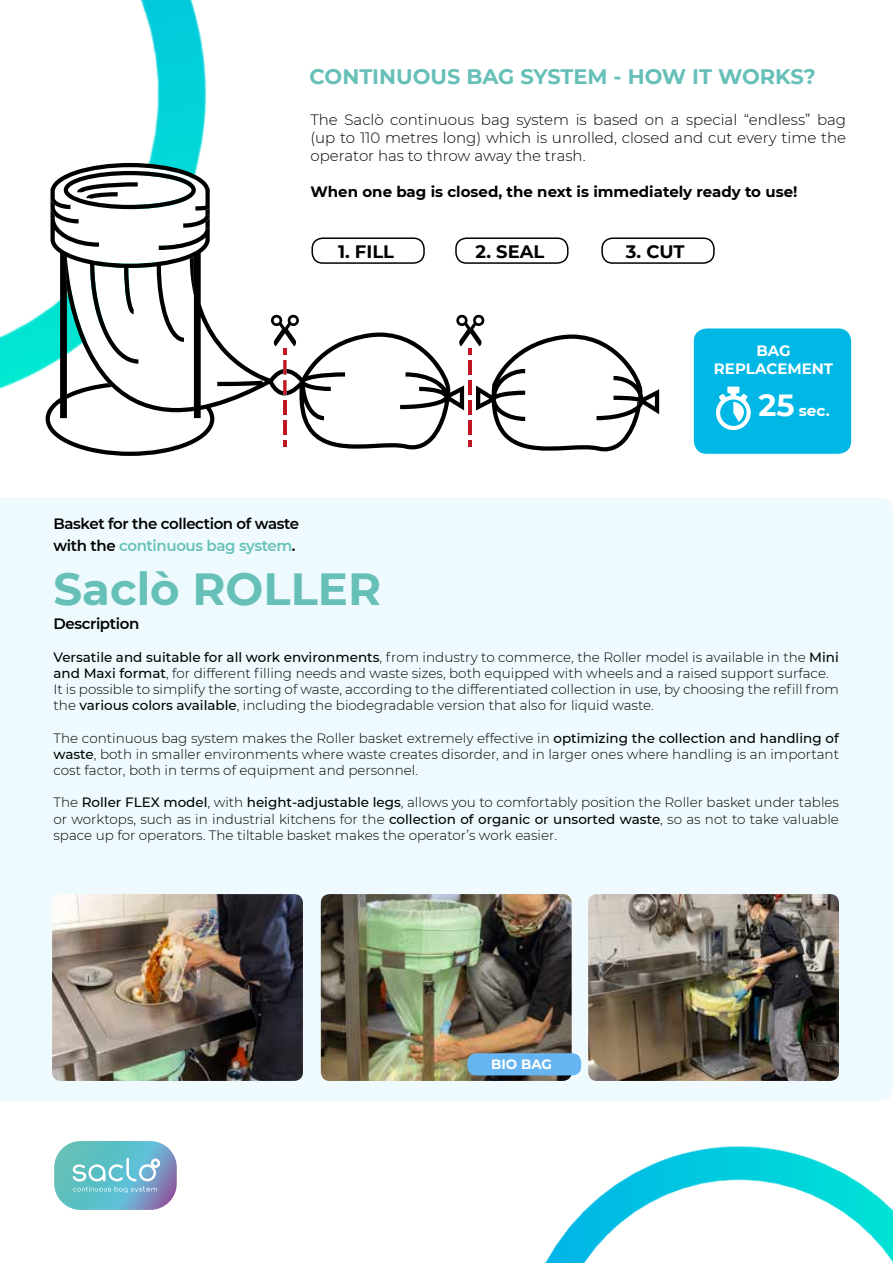
<style>
.page{position:relative;width:893px;height:1263px;background:#fff}
.page>*{position:absolute;margin:0;border:0;box-sizing:border-box;transform-origin:0 0}
.t1{font:700 45px "Montserrat";color:#66c0b8}
.t2{font:700 21px "Montserrat";color:#66c0b8}
.t3{font:700 18px "Montserrat";color:#000}
.t4{font:700 15.3px "Montserrat";color:#fff}
.t5{font:300 15px/18px "Montserrat";color:#000;text-align:justify}
.t6{font:600 15px/21.6px "Montserrat";letter-spacing:-.025em;color:#000}
.t7{font:700 15px "Montserrat";color:#000}
.t8{font:700 15px/18px "Montserrat";color:#fff;text-align:center}
.t9{font:300 13.5px/16.2px "Montserrat";color:#000;text-align:justify}
.t10{font:700 13.5px "Montserrat";color:#fff}
.s1{font-size:30.45px}
.s2{color:#67c1b9}
.s3{font-weight:500}
</style>
<div class="page">
<div style="left:0;top:498px;width:893px;height:603px;background:#eefafd"></div>
<div style="left:694px;top:328px;width:157px;height:126px;background:#00b7e6;border-radius:13px"></div>
<img style="left:0;top:0;width:207px;height:422px">
<svg style="left:46px;top:218px;width:122px;height:238px"></svg>
<svg style="left:50px;top:163px;width:609px;height:289px"></svg>
<svg style="left:716px;top:387px;width:35px;height:43px"></svg>
<div style="left:311px;top:237px;width:114px;height:27px;border:2px solid #000;border-radius:10px"></div>
<div style="left:455px;top:237px;width:113px;height:27px;border:2px solid #000;border-radius:10px"></div>
<div style="left:601px;top:237px;width:114px;height:27px;border:2px solid #000;border-radius:10px"></div>
<img style="left:588px;top:894px;width:251px;height:187px">
<img style="left:52px;top:894px;width:251px;height:187px">
<img style="left:321px;top:894px;width:251px;height:187px">
<div style="left:467px;top:1053px;width:114px;height:22px;background:#66b5f0;border-radius:9px"></div>
<svg style="left:54px;top:1141px;width:123px;height:69px"></svg>
<img style="left:480px;top:1096px;width:413px;height:167px">
<h2 class="t2" style="left:310px;top:62px;width:508px">CONTINUOUS BAG SYSTEM - HOW IT WORKS?</h2>
<p class="t5" style="left:310px;top:110px;width:537px">The Saclò continuous bag system is based on a special “endless” bag (up to 110 metres long) which is unrolled, closed and cut every time the operator has to throw away the trash.</p>
<p class="t7" style="left:310px;top:181px;width:488px">When one bag is closed, the next is immediately ready to use!</p>
<h3 class="t3" style="left:338px;top:239px;width:58px">1. FILL</h3>
<h3 class="t3" style="left:476px;top:239px;width:70px">2. SEAL</h3>
<h3 class="t3" style="left:626px;top:239px;width:60px">3. CUT</h3>
<p class="t8" style="left:714px;top:341px;width:121px">BAG<br>REPLACEMENT</p>
<p class="t4" style="left:758px;top:399px;width:73px"><span class="s1">25</span> sec.</p>
<p class="t6" style="left:54px;top:512px;width:247px">Basket for the collection of waste with the <span class="s2">continuous bag system</span>.</p>
<h1 class="t1" style="left:54px;top:556px;width:329px">Saclò ROLLER</h1>
<p class="t6" style="left:54px;top:612px;width:87px">Description</p>
<p class="t9" style="left:54px;top:648px;width:787px;text-align:left"><span class="s3">Versatile and suitable for all work environments</span>, from industry to commerce, the Roller model is available in the <span class="s3">Mini and Maxi format</span>, for different filling needs and waste sizes, both equipped with wheels and a raised support surface.<br>It is possible to simplify the sorting of waste, according to the differentiated collection in use, by choosing the refill from the <span class="s3">various colors available</span>, including the biodegradable version that also for liquid waste.</p>
<p class="t9" style="left:54px;top:729px;width:787px">The continuous bag system makes the Roller basket extremely effective in <span class="s3">optimizing the collection and handling of waste</span>, both in smaller environments where waste creates disorder, and in larger ones where handling is an important cost factor, both in terms of equipment and personnel.</p>
<p class="t9" style="left:54px;top:794px;width:787px">The <span class="s3">Roller FLEX model</span>, with <span class="s3">height-adjustable legs</span>, allows you to comfortably position the Roller basket under tables or worktops, such as in industrial kitchens for the <span class="s3">collection of organic or unsorted waste</span>, so as not to take valuable space up for operators. The tiltable basket makes the operator’s work easier.</p>
<p class="t10" style="left:491px;top:1054px;width:62px">BIO BAG</p>
</div>
